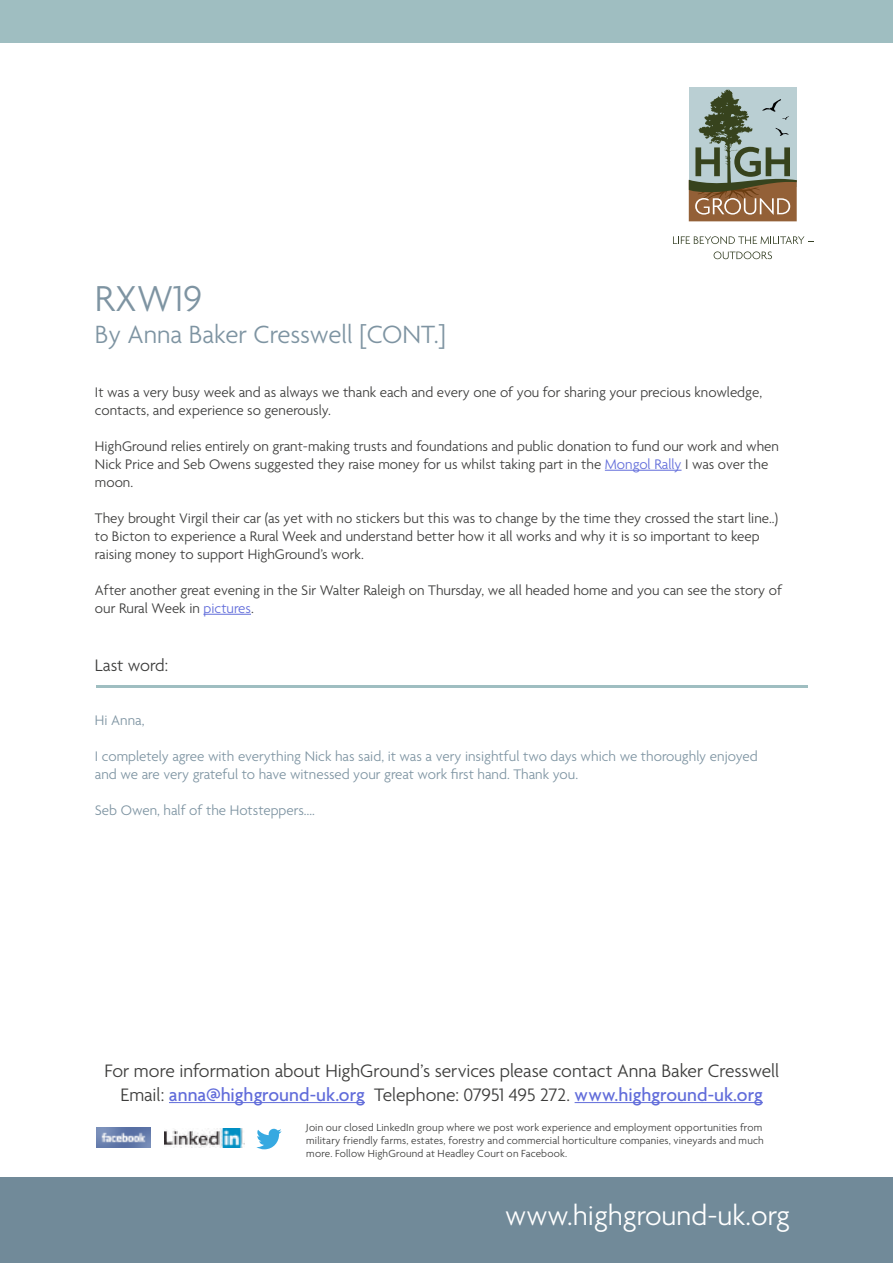
<style>
.page{position:relative;width:893px;height:1263px;background:#fff}
.page>*{position:absolute;margin:0;border:0;box-sizing:border-box;transform-origin:0 0}
.t1{font:300 39px "Agenda";color:#7e94a2}
.t2{font:300 30px "Agenda";color:#fff}
.t3{font:300 27px "Agenda";color:#7e94a2}
.t4{font:300 19.5px/24px "Agenda";letter-spacing:-.005em;color:#3c3c3b;text-align:center}
.t5{font:300 18px "Agenda";color:#3c3c3b}
.t6{font:300 15px/18px "Agenda";color:#3c3c3b}
.t7{font:300 15px/18px "Agenda";color:#7e94a2}
.t8{font:300 11.1px/13.2px "Agenda";letter-spacing:.015em;color:#3c3c3b}
.s1{color:#616cda}
.s2{font-weight:500;color:#616cda}
</style>
<div class="page">
<hr style="left:605px;top:470px;width:76px;height:1px;background:#616cda">
<hr style="left:203px;top:614px;width:48px;height:1px;background:#616cda">
<svg style="left:673px;top:236px;width:140px;height:8px"></svg>
<svg style="left:714px;top:251px;width:58px;height:8px"></svg>
<div style="left:689px;top:87px;width:108px;height:100px;background:#bacfd3"></div>
<svg style="left:689px;top:89px;width:108px;height:132px"></svg>
<div style="left:0;top:0;width:893px;height:43px;background:#9fbec1"></div>
<hr style="left:96px;top:685px;width:712px;height:2px;background:#9fbec1">
<div style="left:0;top:1178px;width:893px;height:85px;background:#718a99"></div>
<hr style="left:169px;top:1102px;width:196px;height:1px;background:#616cda">
<hr style="left:575px;top:1102px;width:188px;height:1px;background:#616cda">
<img style="left:96px;top:1127px;width:55px;height:21px">
<img style="left:164px;top:1128px;width:80px;height:20px">
<svg style="left:256px;top:1129px;width:26px;height:20px"></svg>
<h1 class="t1" style="left:95px;top:275px;width:109px">RXW19</h1>
<h3 class="t3" style="left:95px;top:318px;width:353px">By Anna Baker Cresswell [CONT.]</h3>
<p class="t6" style="left:95px;top:383px;width:669px">It was a very busy week and as always we thank each and every one of you for sharing your precious knowledge, contacts, and experience so generously.</p>
<p class="t6" style="left:95px;top:437px;width:686px">HighGround relies entirely on grant-making trusts and foundations and public donation to fund our work and when<br>Nick Price and Seb Owens suggested they raise money for us whilst taking part in the <span class="s1">Mongol Rally</span> I was over the moon.</p>
<p class="t6" style="left:95px;top:509px;width:685px">They brought Virgil their car (as yet with no stickers but this was to change by the time they crossed the start line..) to Bicton to experience a Rural Week and understand better how it all works and why it is so important to keep raising money to support HighGround’s work.</p>
<p class="t6" style="left:95px;top:581px;width:688px">After another great evening in the Sir Walter Raleigh on Thursday, we all headed home and you can see the story of our Rural Week in <span class="s1">pictures</span>.</p>
<p class="t5" style="left:95px;top:654px;width:75px">Last word:</p>
<p class="t7" style="left:95px;top:710px;width:51px">Hi Anna,</p>
<p class="t7" style="left:95px;top:746px;width:664px">I completely agree with everything Nick has said, it was a very insightful two days which we thoroughly enjoyed and we are very grateful to have witnessed your great work first hand. Thank you.</p>
<p class="t7" style="left:95px;top:800px;width:222px">Seb Owen, half of the Hotsteppers….</p>
<h3 class="t4" style="left:104px;top:1058px;width:676px">For more information about HighGround’s services please contact Anna Baker Cresswell<br>Email: <span class="s2">anna@highground-uk.org</span> Telephone: 07951 495 272. <span class="s2">www.highground-uk.org</span></h3>
<p class="t8" style="left:306px;top:1120px;width:459px">Join our closed LinkedIn group where we post work experience and employment opportunities from military friendly farms, estates, forestry and commercial horticulture companies, vineyards and much more. Follow HighGround at Headley Court on Facebook.</p>
<h2 class="t2" style="left:505px;top:1197px;width:286px">www.highground-uk.org</h2>
</div>
